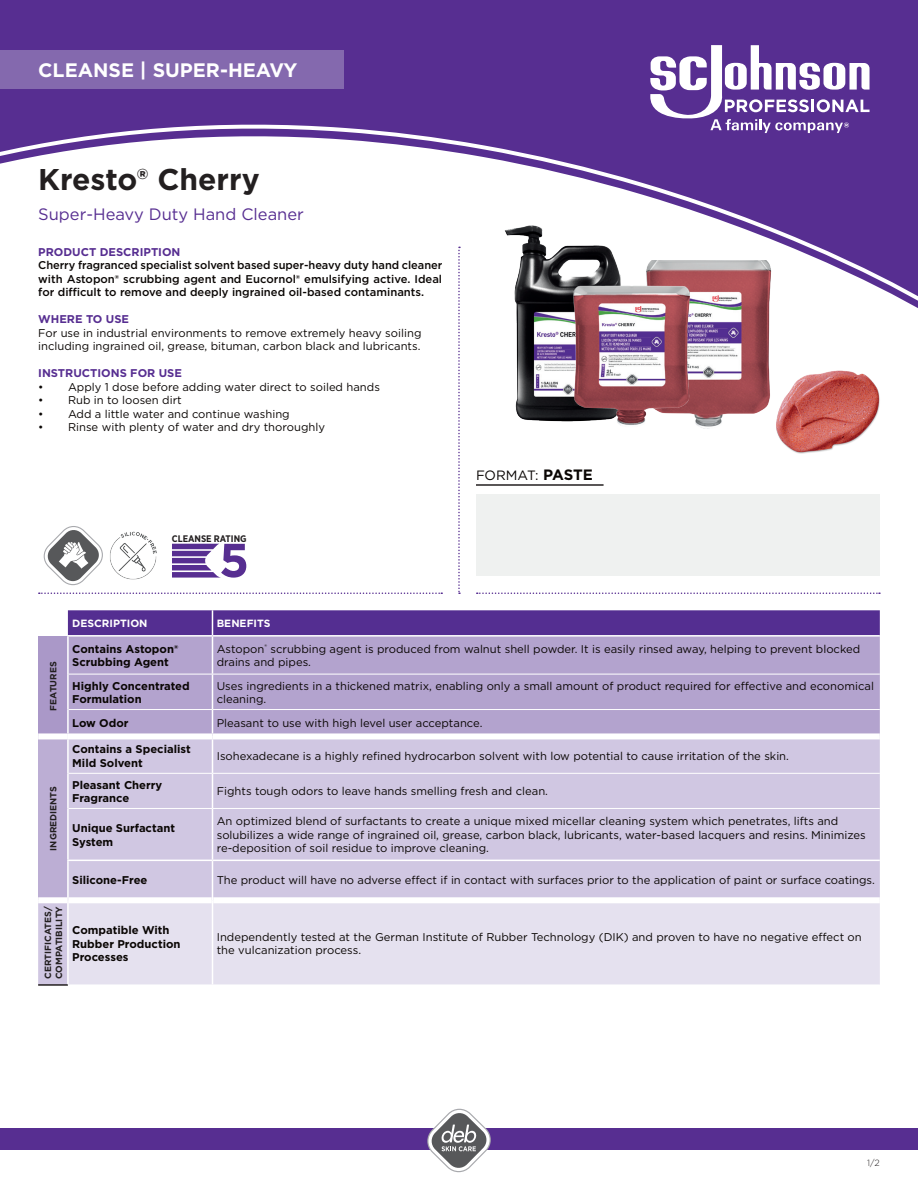
<style>
.page{position:relative;width:918px;height:1188px;background:#fff}
.page>*{position:absolute;margin:0;border:0;box-sizing:border-box;transform-origin:0 0}
.t1{font:700 30px "Gotham";color:#231f20}
.t2{font:700 19.5px "Gotham";color:#fff}
.t3{font:16.5px "Gotham";color:#572e91}
.t4{font:13.5px "Gotham";color:#0a0604}
.t5{font:11.25px/13.5px "Gotham";color:#0a0604}
.t6{font:700 11.25px/13.5px "Gotham";color:#0a0604}
.t7{font:500 11.25px/13.5px "Gotham";color:#0a0604;text-align:justify}
.t8{font:700 11.25px "Gotham";color:#572e91}
.t9{font:700 10.5px "Gotham";color:#fff}
.t10{font:700 9.6px "Gotham Narrow";color:#231f20}
.t11{font:700 9px/10.8px "Gotham";color:#231f20}
.t12{font:300 9px "Gotham";color:#231f20}
.s1{font-weight:700;font-size:15px}
</style>
<div class="page">
<div style="left:0;top:0;width:918px;height:308px;background:#572e91"></div>
<svg style="left:0;top:119px;width:918px;height:184px"></svg>
<div style="left:0;top:51px;width:343px;height:38px;background:#8469ae"></div>
<div style="left:0;top:1129px;width:918px;height:21px;background:#572e91"></div>
<svg style="left:427px;top:1109px;width:64px;height:63px"></svg>
<div style="left:476px;top:494px;width:404px;height:82px;background:#eff1f0"></div>
<svg style="left:458px;top:247px;width:2px;height:347px"></svg>
<svg style="left:39px;top:592px;width:403px;height:2px"></svg>
<svg style="left:477px;top:592px;width:403px;height:2px"></svg>
<img style="left:482px;top:204px;width:175px;height:218px">
<img style="left:641px;top:260px;width:137px;height:169px">
<img style="left:570px;top:280px;width:126px;height:149px">
<hr style="left:476px;top:484px;width:128px;height:2px;background:#231f20">
<svg style="left:650px;top:45px;width:220px;height:88px"></svg>
<img style="left:110px;top:531px;width:47px;height:49px">
<svg style="left:44px;top:526px;width:59px;height:59px"></svg>
<svg style="left:172px;top:544px;width:74px;height:34px"></svg>
<img style="left:768px;top:361px;width:112px;height:93px">
<div style="left:38px;top:636px;width:30px;height:100px;background:#aa98c8"></div>
<div style="left:69px;top:637px;width:811px;height:96px;background:#b3a3ce"></div>
<div style="left:38px;top:739px;width:842px;height:245px;background:#d0c7e2"></div>
<div style="left:68px;top:903px;width:812px;height:82px;background:#e5e1ef"></div>
<hr style="left:38px;top:984px;width:30px;height:2px;background:#231f20">
<hr style="left:67px;top:637px;width:2px;height:37px;background:#fff">
<hr style="left:67px;top:674px;width:2px;height:36px;background:#fff">
<hr style="left:67px;top:710px;width:2px;height:23px;background:#fff">
<hr style="left:212px;top:637px;width:1px;height:37px;background:#fff">
<hr style="left:212px;top:674px;width:1px;height:35px;background:#fff">
<svg style="left:212px;top:710px;width:1px;height:23px"></svg>
<hr style="left:67px;top:635px;width:145px;height:2px;background:#fff">
<hr style="left:69px;top:674px;width:143px;height:1px;background:#fff">
<hr style="left:212px;top:674px;width:668px;height:1px;background:#fff">
<hr style="left:69px;top:709px;width:143px;height:1px;background:#fff">
<hr style="left:212px;top:709px;width:668px;height:1px;background:#fff">
<div style="left:38px;top:733px;width:30px;height:6px;background:#fff"></div>
<div style="left:69px;top:897px;width:143px;height:6px;background:#fff"></div>
<div style="left:213px;top:897px;width:667px;height:6px;background:#fff"></div>
<div style="left:38px;top:897px;width:29px;height:6px;background:#fff"></div>
<hr style="left:212px;top:739px;width:1px;height:34px;background:#fff">
<hr style="left:212px;top:774px;width:1px;height:34px;background:#fff">
<hr style="left:212px;top:809px;width:1px;height:51px;background:#fff">
<hr style="left:212px;top:861px;width:1px;height:39px;background:#fff">
<hr style="left:212px;top:900px;width:1px;height:85px;background:#fff">
<hr style="left:69px;top:773px;width:143px;height:1px;background:#fff">
<hr style="left:212px;top:773px;width:668px;height:1px;background:#fff">
<hr style="left:69px;top:808px;width:143px;height:1px;background:#fff">
<hr style="left:212px;top:808px;width:668px;height:1px;background:#fff">
<hr style="left:67px;top:900px;width:2px;height:84px;background:#fff">
<hr style="left:67px;top:739px;width:2px;height:34px;background:#fff">
<hr style="left:67px;top:773px;width:2px;height:35px;background:#fff">
<hr style="left:67px;top:808px;width:2px;height:52px;background:#fff">
<hr style="left:67px;top:861px;width:2px;height:39px;background:#fff">
<svg style="left:68px;top:610px;width:812px;height:26px;background:#5c3896"></svg>
<hr style="left:67px;top:860px;width:145px;height:1px;background:#fff">
<hr style="left:212px;top:860px;width:668px;height:1px;background:#fff">
<h2 class="t2" style="left:38px;top:57px;width:261px">CLEANSE | SUPER-HEAVY</h2>
<h1 class="t1" style="left:38px;top:159px;width:223px">Kresto® Cherry</h1>
<h3 class="t3" style="left:38px;top:203px;width:267px">Super-Heavy Duty Hand Cleaner</h3>
<p class="t8" style="left:38px;top:244px;width:144px">PRODUCT DESCRIPTION</p>
<p class="t7" style="left:38px;top:258px;width:406px">Cherry fragranced specialist solvent based super-heavy duty hand cleaner with Astopon® scrubbing agent and Eucornol® emulsifying active. Ideal for difficult to remove and deeply ingrained oil-based contaminants.</p>
<p class="t8" style="left:38px;top:312px;width:92px">WHERE TO USE</p>
<p class="t5" style="left:38px;top:326px;width:385px">For use in industrial environments to remove extremely heavy soiling including ingrained oil, grease, bituman, carbon black and lubricants.</p>
<p class="t8" style="left:38px;top:366px;width:145px">INSTRUCTIONS FOR USE</p>
<p class="t5" style="left:38px;top:380px;width:343px">• Apply 1 dose before adding water direct to soiled hands</p>
<p class="t5" style="left:38px;top:393px;width:145px">• Rub in to loosen dirt</p>
<p class="t5" style="left:38px;top:407px;width:253px">• Add a little water and continue washing</p>
<p class="t5" style="left:38px;top:420px;width:288px">• Rinse with plenty of water and dry thoroughly</p>
<p class="t10" style="left:172px;top:532px;width:76px">CLEANSE RATING</p>
<p class="t9" style="left:72px;top:617px;width:77px">DESCRIPTION</p>
<p class="t9" style="left:217px;top:617px;width:55px">BENEFITS</p>
<p class="t4" style="left:476px;top:466px;width:119px">FORMAT: <span class="s1">PASTE</span></p>
<p class="t11" style="left:48px;top:711px;width:51px;rotate:-90deg">FEATURES</p>
<p class="t11" style="left:48px;top:851px;width:66px;rotate:-90deg">INGREDIENTS</p>
<p class="t11" style="left:43px;top:979px;width:74px;rotate:-90deg">CERTIFICATES/<br>COMPATIBILITY</p>
<p class="t6" style="left:72px;top:642px;width:108px">Contains Astopon®<br>Scrubbing Agent</p>
<p class="t5" style="left:217px;top:642px;width:645px">Astopon<sup>®</sup> scrubbing agent is produced from walnut shell powder. It is easily rinsed away, helping to prevent blocked drains and pipes.</p>
<p class="t6" style="left:72px;top:679px;width:119px">Highly Concentrated<br>Formulation</p>
<p class="t5" style="left:217px;top:679px;width:659px">Uses ingredients in a thickened matrix, enabling only a small amount of product required for effective and economical cleaning.</p>
<p class="t6" style="left:72px;top:716px;width:58px">Low Odor</p>
<p class="t5" style="left:217px;top:716px;width:267px">Pleasant to use with high level user acceptance.</p>
<p class="t6" style="left:72px;top:742px;width:120px">Contains a Specialist<br>Mild Solvent</p>
<p class="t5" style="left:217px;top:749px;width:574px">Isohexadecane is a highly refined hydrocarbon solvent with low potential to cause irritation of the skin.</p>
<p class="t6" style="left:72px;top:778px;width:92px">Pleasant Cherry<br>Fragrance</p>
<p class="t5" style="left:217px;top:784px;width:333px">Fights tough odors to leave hands smelling fresh and clean.</p>
<p class="t6" style="left:72px;top:821px;width:104px">Unique Surfactant<br>System</p>
<p class="t5" style="left:217px;top:814px;width:651px">An optimized blend of surfactants to create a unique mixed micellar cleaning system which penetrates, lifts and solubilizes a wide range of ingrained oil, grease, carbon black, lubricants, water-based lacquers and resins. Minimizes re-deposition of soil residue to improve cleaning.</p>
<p class="t6" style="left:72px;top:874px;width:77px">Silicone-Free</p>
<p class="t5" style="left:217px;top:873px;width:660px">The product will have no adverse effect if in contact with surfaces prior to the application of paint or surface coatings.</p>
<p class="t6" style="left:72px;top:923px;width:110px">Compatible With<br>Rubber Production<br>Processes</p>
<p class="t5" style="left:217px;top:930px;width:647px">Independently tested at the German Institute of Rubber Technology (DIK) and proven to have no negative effect on the vulcanization process.</p>
<p class="t12" style="left:867px;top:1158px;width:14px">1/2</p>
</div>
